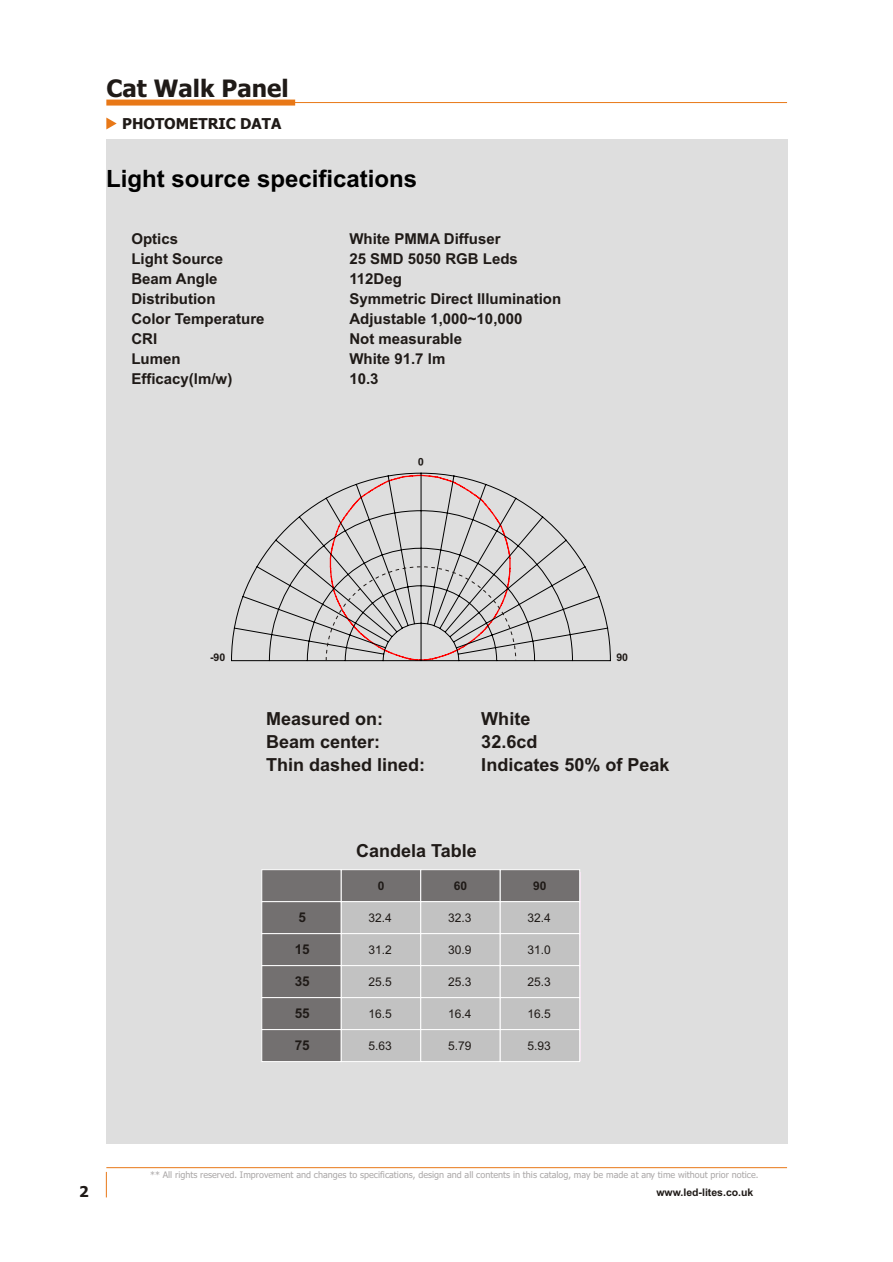
<style>
.page{position:relative;width:893px;height:1262px;background:#fff}
.page>*{position:absolute;margin:0;border:0;box-sizing:border-box;transform-origin:0 0}
.t1{font:700 24px "Arial";color:#000}
.t2{font:700 24px "Tahoma";color:#1f1a17}
.t3{font:700 18px/23px "Arial";color:#1f1a17}
.t4{font:700 15px/20.1px "Arial";color:#1f1a17}
.t5{font:700 15px "Tahoma";color:#1f1a17}
.t6{font:700 13.5px "Arial";color:#1f1a17}
.t7{font:12px "Arial";color:#1f1a17}
.t8{font:700 12px "Arial";color:#1f1a17}
.t9{font:700 10.65px "Arial";color:#1f1a17}
.t10{font:700 10.5px "Arial";color:#1f1a17}
.t11{font:9px "Tahoma";color:#aba8a8}
</style>
<div class="page">
<div style="left:106px;top:139px;width:681px;height:1005px;background:#dedede"></div>
<svg style="left:231px;top:472px;width:380px;height:189px"></svg>
<svg style="left:325px;top:474px;width:191px;height:187px"></svg>
<hr style="left:106px;top:1167px;width:681px;height:1px;background:#e87817">
<svg style="left:106px;top:1171px;width:1px;height:26px"></svg>
<svg style="left:261px;top:869px;width:319px;height:193px;background:#a9a8a8"></svg>
<hr style="left:246px;top:102px;width:541px;height:1px;background:#e87817">
<div style="left:106px;top:100px;width:189px;height:6px;background:#e87817"></div>
<svg style="left:106px;top:118px;width:11px;height:11px"></svg>
<h1 class="t2" style="left:106px;top:79px;width:184px">Cat Walk Panel</h1>
<p class="t5" style="left:122px;top:117px;width:161px">PHOTOMETRIC DATA</p>
<h1 class="t1" style="left:106px;top:170px;width:312px">Light source specifications</h1>
<p class="t4" style="left:131px;top:229px;width:135px">Optics<br>Light Source<br>Beam Angle<br>Distribution<br>Color Temperature<br>CRI<br>Lumen<br>Efficacy(lm/w)</p>
<p class="t4" style="left:349px;top:229px;width:213px">White PMMA Diffuser<br>25 SMD 5050 RGB Leds<br>112Deg<br>Symmetric Direct Illumination<br>Adjustable 1,000~10,000<br>Not measurable<br>White 91.7 lm<br>10.3</p>
<p class="t9" style="left:424px;top:465px;width:7px;rotate:-180deg">0</p>
<p class="t5" style="left:79px;top:1185px;width:11px">2</p>
<p class="t9" style="left:210px;top:653px;width:17px">-90</p>
<p class="t9" style="left:616px;top:653px;width:13px">90</p>
<p class="t3" style="left:266px;top:709px;width:161px">Measured on:<br>Beam center:<br>Thin dashed lined:</p>
<p class="t3" style="left:481px;top:709px;width:190px">White<br>32.6cd<br>Indicates 50% of Peak</p>
<p class="t6" style="left:298px;top:912px;width:9px">5</p>
<p class="t6" style="left:295px;top:944px;width:17px">15</p>
<p class="t6" style="left:295px;top:976px;width:17px">35</p>
<p class="t6" style="left:295px;top:1008px;width:17px">55</p>
<p class="t6" style="left:295px;top:1040px;width:17px">75</p>
<p class="t3" style="left:356px;top:841px;width:122px">Candela Table</p>
<p class="t8" style="left:378px;top:881px;width:8px">0</p>
<p class="t8" style="left:454px;top:881px;width:15px">60</p>
<p class="t8" style="left:533px;top:881px;width:15px">90</p>
<p class="t7" style="left:368px;top:913px;width:25px">32.4</p>
<p class="t7" style="left:448px;top:913px;width:25px">32.3</p>
<p class="t7" style="left:527px;top:913px;width:25px">32.4</p>
<p class="t7" style="left:368px;top:945px;width:25px">31.2</p>
<p class="t7" style="left:527px;top:945px;width:25px">31.0</p>
<p class="t7" style="left:368px;top:977px;width:25px">25.5</p>
<p class="t7" style="left:527px;top:977px;width:25px">25.3</p>
<p class="t7" style="left:368px;top:1009px;width:25px">16.5</p>
<p class="t7" style="left:527px;top:1009px;width:25px">16.5</p>
<p class="t7" style="left:368px;top:1041px;width:25px">5.63</p>
<p class="t7" style="left:527px;top:1041px;width:25px">5.93</p>
<p class="t7" style="left:448px;top:945px;width:25px">30.9</p>
<p class="t7" style="left:448px;top:977px;width:25px">25.3</p>
<p class="t7" style="left:448px;top:1009px;width:25px">16.4</p>
<p class="t7" style="left:448px;top:1041px;width:25px">5.79</p>
<p class="t11" style="left:150px;top:1171px;width:610px">** All rights reserved. Improvement and changes to specifications, design and all contents in this catalog, may be made at any time without prior notice.</p>
<p class="t10" style="left:656px;top:1188px;width:99px">www.led-lites.co.uk</p>
</div>
